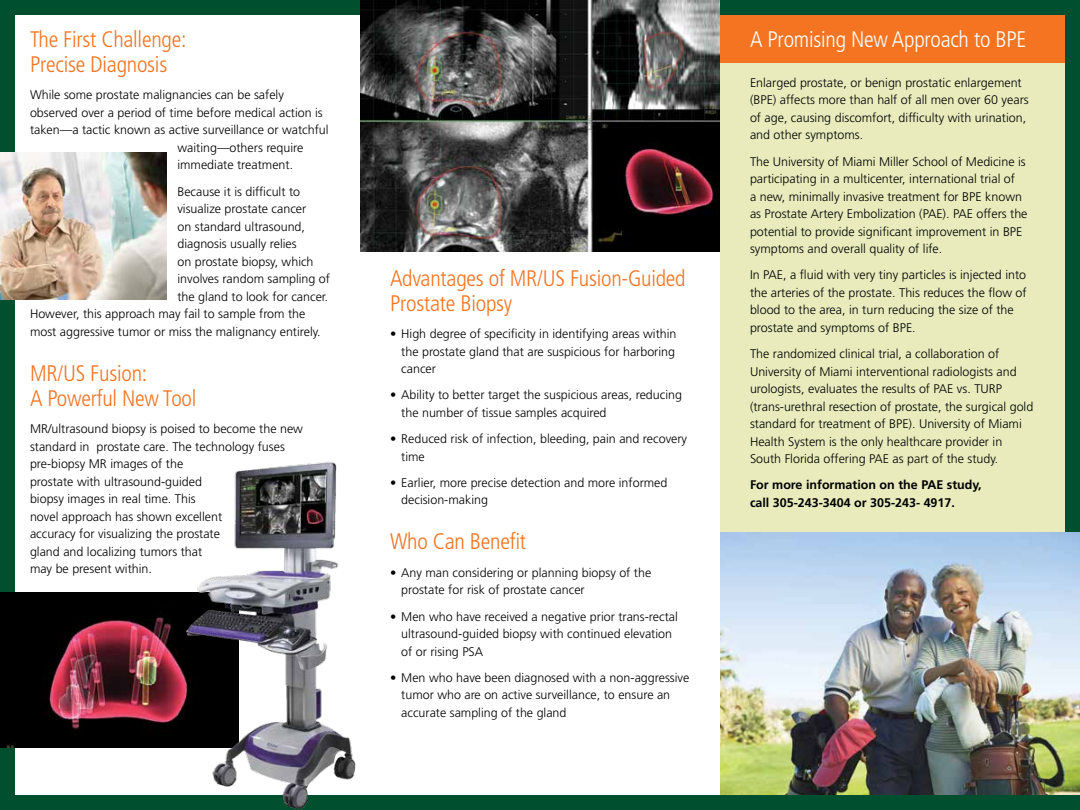
<style>
.page{position:relative;width:1080px;height:810px;background:#00502f}
.page>*{position:absolute;margin:0;border:0;box-sizing:border-box;transform-origin:0 0}
.t1{font:300 condensed 22.5px/25px "Frutiger LT Std";letter-spacing:-.01em;color:#f47421}
.t2{font:300 condensed 22.5px "Frutiger LT Std";letter-spacing:-.01em;color:#fff}
.t3{font:300 12.5px/17.5px "Frutiger LT Std";color:#000}
.t4{font:700 12.5px/17.5px "Frutiger LT Std";color:#000}
</style>
<div class="page">
<div style="left:15px;top:15px;width:1050px;height:780px;background:#fff"></div>
<div style="left:720px;top:15px;width:345px;height:780px;background:#e9ebbc"></div>
<img style="left:0;top:152px;width:166px;height:148px">
<img style="left:360px;top:0;width:360px;height:252px">
<img style="left:0;top:592px;width:175px;height:155px">
<img style="left:175px;top:461px;width:181px;height:349px">
<img style="left:720px;top:532px;width:360px;height:263px">
<div style="left:720px;top:15px;width:345px;height:48px;background:#f47421"></div>
<h1 class="t1" style="left:30px;top:27px;width:158px">The First Challenge:<br>Precise Diagnosis</h1>
<p class="t3" style="left:30px;top:86px;width:255px">While some prostate malignancies can be safely</p>
<p class="t3" style="left:30px;top:104px;width:294px">observed over a period of time before medical action is</p>
<p class="t3" style="left:30px;top:121px;width:300px">taken—a tactic known as active surveillance or watchful</p>
<p class="t3" style="left:177px;top:139px;width:127px">waiting—others require</p>
<p class="t3" style="left:177px;top:156px;width:117px">immediate treatment.</p>
<p class="t3" style="left:177px;top:183px;width:124px">Because it is difficult to</p>
<p class="t3" style="left:177px;top:200px;width:130px">visualize prostate cancer</p>
<p class="t3" style="left:177px;top:218px;width:129px">on standard ultrasound,</p>
<p class="t3" style="left:177px;top:235px;width:121px">diagnosis usually relies</p>
<p class="t3" style="left:177px;top:253px;width:138px">on prostate biopsy, which</p>
<p class="t3" style="left:177px;top:270px;width:154px">involves random sampling of</p>
<p class="t3" style="left:177px;top:288px;width:152px">the gland to look for cancer.</p>
<p class="t3" style="left:30px;top:305px;width:277px">However, this approach may fail to sample from the</p>
<p class="t3" style="left:30px;top:323px;width:292px">most aggressive tumor or miss the malignancy entirely.</p>
<h1 class="t1" style="left:30px;top:361px;width:168px">MR/US Fusion:<br>A Powerful New Tool</h1>
<p class="t3" style="left:30px;top:420px;width:274px">MR/ultrasound biopsy is poised to become the new standard in prostate care. The technology fuses pre-biopsy MR images of the<br>prostate with ultrasound-guided<br>biopsy images in real time. This<br>novel approach has shown excellent<br>accuracy for visualizing the prostate<br>gland and localizing tumors that<br>may be present within.</p>
<h1 class="t1" style="left:390px;top:266px;width:297px">Advantages of MR/US Fusion-Guided<br>Prostate Biopsy</h1>
<p class="t3" style="left:401px;top:325px;width:277px;text-align:justify;text-indent:-11px">• High degree of specificity in identifying areas within the prostate gland that are suspicious for harboring cancer</p>
<p class="t3" style="left:401px;top:386px;width:282px;text-indent:-11px">• Ability to better target the suspicious areas, reducing the number of tissue samples acquired</p>
<p class="t3" style="left:401px;top:430px;width:287px;text-indent:-11px">• Reduced risk of infection, bleeding, pain and recovery time</p>
<p class="t3" style="left:401px;top:474px;width:268px;text-indent:-11px">• Earlier, more precise detection and more informed decision-making</p>
<h1 class="t1" style="left:390px;top:529px;width:138px">Who Can Benefit</h1>
<p class="t3" style="left:401px;top:564px;width:252px;text-indent:-11px">• Any man considering or planning biopsy of the prostate for risk of prostate cancer</p>
<p class="t3" style="left:401px;top:608px;width:278px;text-indent:-11px">• Men who have received a negative prior trans-rectal ultrasound-guided biopsy with continued elevation of or rising PSA</p>
<p class="t3" style="left:401px;top:669px;width:290px;text-indent:-11px">• Men who have been diagnosed with a non-aggressive tumor who are on active surveillance, to ensure an accurate sampling of the gland</p>
<h1 class="t2" style="left:750px;top:26px;width:278px">A Promising New Approach to BPE</h1>
<p class="t3" style="left:750px;top:74px;width:280px">Enlarged prostate, or benign prostatic enlargement (BPE) affects more than half of all men over 60 years of age, causing discomfort, difficulty with urination, and other symptoms.</p>
<p class="t3" style="left:750px;top:153px;width:279px">The University of Miami Miller School of Medicine is participating in a multicenter, international trial of<br>a new, minimally invasive treatment for BPE known as Prostate Artery Embolization (PAE). PAE offers the potential to provide significant improvement in BPE symptoms and overall quality of life.</p>
<p class="t3" style="left:750px;top:266px;width:278px">In PAE, a fluid with very tiny particles is injected into the arteries of the prostate. This reduces the flow of blood to the area, in turn reducing the size of the prostate and symptoms of BPE.</p>
<p class="t3" style="left:750px;top:345px;width:285px">The randomized clinical trial, a collaboration of University of Miami interventional radiologists and urologists, evaluates the results of PAE vs. TURP (trans-urethral resection of prostate, the surgical gold standard for treatment of BPE). University of Miami Health System is the only healthcare provider in South Florida offering PAE as part of the study.</p>
<p class="t4" style="left:750px;top:476px;width:233px">For more information on the PAE study, call 305-243-3404 or 305-243- 4917.</p>
</div>
